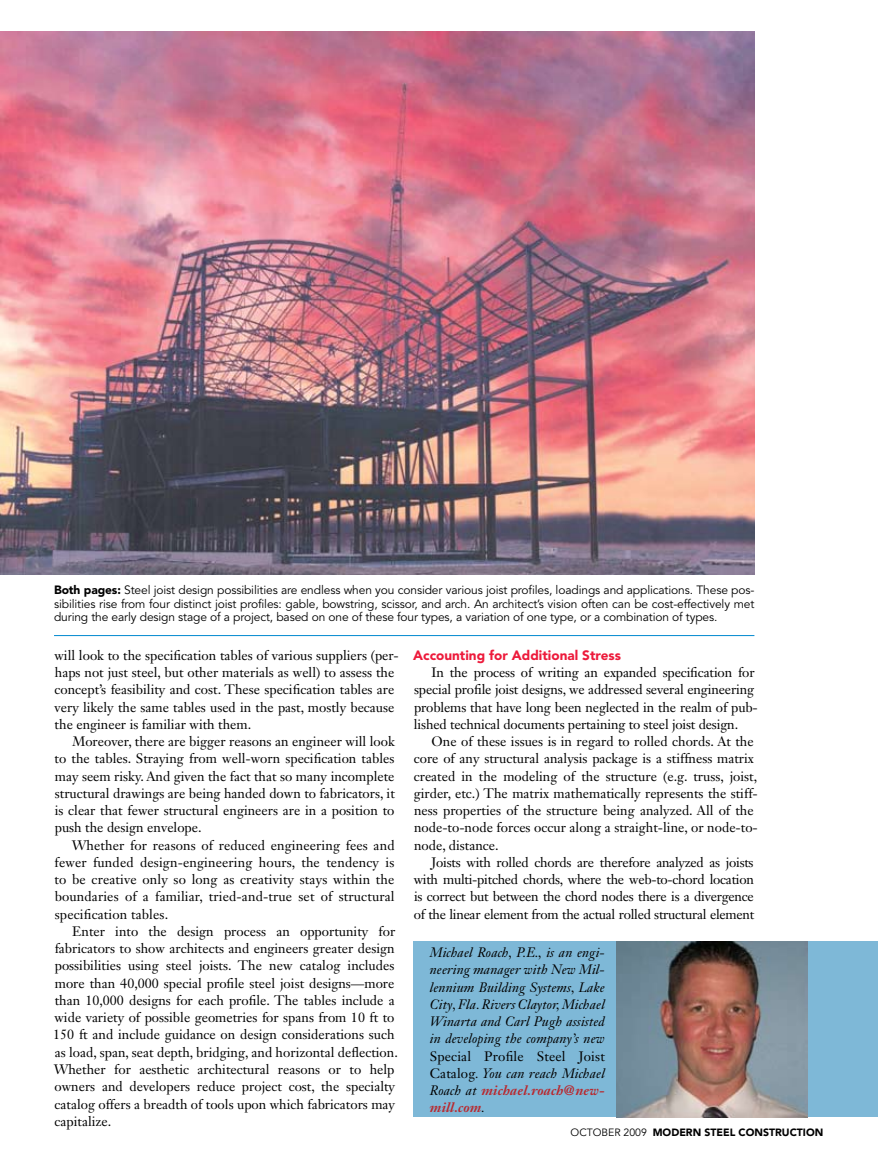
<style>
.page{position:relative;width:878px;height:1175px;background:#fff}
.page>*{position:absolute;margin:0;border:0;box-sizing:border-box;transform-origin:0 0}
.t1{font:13.5px/17.2px "Janson Text LT Std";color:#000}
.t2{font:italic 13.5px/17.2px "Janson Text LT Std";letter-spacing:.01em;color:#000;text-align:justify}
.t3{font:900 13.5px "Avenir LT Std";color:#ed1a3b}
.t4{font:12px/13.5px "Avenir LT Std";letter-spacing:-.01em;color:#000;text-align:justify}
.t5{font:900 10.5px "Avenir LT Std";color:#000}
.s1{font-weight:900}
.s2{font-style:italic}
.s3{font-weight:700;font-style:italic;color:#b8292f}
.s4{font-weight:400}
</style>
<div class="page">
<div style="left:413px;top:941px;width:465px;height:176px;background:#7eb8d7"></div>
<img style="left:616px;top:941px;width:191px;height:176px">
<img style="left:0;top:32px;width:754px;height:542px">
<hr style="left:54px;top:635px;width:700px;height:1px;background:#0089cf">
<p class="t4" style="left:54px;top:584px;width:701px"><span class="s1">Both pages:</span> Steel joist design possibilities are endless when you consider various joist profiles, loadings and applications. These pos&shy;sibilities rise from four distinct joist profiles: gable, bowstring, scissor, and arch. An architect’s vision often can be cost-effectively met during the early design stage of a project, based on one of these four types, a variation of one type, or a combination of types.</p>
<p class="t1" style="left:54px;top:646px;width:345px">will look to the specification tables of various suppliers (per&shy;haps not just steel, but other materials as well) to assess the concept’s feasibility and cost. These specification tables are very likely the same tables used in the past, mostly because the engineer is familiar with them.</p>
<p class="t1" style="left:55px;top:732px;width:342px;text-align:justify;text-indent:18px">Moreover, there are bigger reasons an engineer will look to the tables. Straying from well-worn specification tables may seem risky. And given the fact that so many incomplete structural drawings are being handed down to fabricators, it is clear that fewer structural engineers are in a position to push the design envelope.</p>
<p class="t1" style="left:55px;top:836px;width:341px;text-align:justify;text-indent:17px">Whether for reasons of reduced engineering fees and fewer funded design-engineering hours, the tendency is to be creative only so long as creativity stays within the boundaries of a familiar, tried-and-true set of structural specification tables.</p>
<p class="t1" style="left:53px;top:922px;width:346px;text-indent:19px">Enter into the design process an opportunity for fabricators to show architects and engineers greater design possibilities using steel joists. The new catalog includes more than 40,000 special profile steel joist designs—more than 10,000 designs for each profile. The tables include a wide variety of possible geometries for spans from 10 ft to 150 ft and include guidance on design considerations such as load, span, seat depth, bridging, and horizontal deflection.<br>Whether for aesthetic architectural reasons or to help owners and developers reduce project cost, the specialty catalog offers a breadth of tools upon which fabricators may capitalize.</p>
<p class="t3" style="left:413px;top:647px;width:209px">Accounting for Additional Stress</p>
<p class="t1" style="left:414px;top:663px;width:345px;text-indent:18px">In the process of writing an expanded specification for special profile joist designs, we addressed several engineering problems that have long been neglected in the realm of pub&shy;lished technical documents pertaining to steel joist design.</p>
<p class="t1" style="left:413px;top:732px;width:345px;text-indent:18px">One of these issues is in regard to rolled chords. At the core of any structural analysis package is a stiffness matrix created in the modeling of the structure (e.g. truss, joist, girder, etc.) The matrix mathematically represents the stiff&shy;ness properties of the structure being analyzed. All of the node-to-node forces occur along a straight-line, or node-to&shy;node, distance.</p>
<p class="t1" style="left:413px;top:853px;width:342px;text-align:justify;text-indent:18px">Joists with rolled chords are therefore analyzed as joists with multi-pitched chords, where the web-to-chord location is correct but between the chord nodes there is a divergence of the linear element from the actual rolled structural element</p>
<p class="t2" style="left:430px;top:944px;width:176px">Michael Roach, P.E., is an engi&shy;neering manager with New Mil&shy;lennium Building Systems, Lake City, Fla. Rivers Claytor, Michael Winarta and Carl Pugh assisted in developing the company’s new</p>
<p class="t1" style="left:430px;top:1047px;width:176px;text-align:justify">Special Profile Steel Joist Catalog<span class="s2">. You can reach Michael Roach at</span> <span class="s3">michael.roach@new&shy;mill.com</span><span class="s2">.</span></p>
<p class="t5" style="left:570px;top:1125px;width:254px"><span class="s4">october 2009</span> MODERN STEEL CONSTRUCTION</p>
</div>
